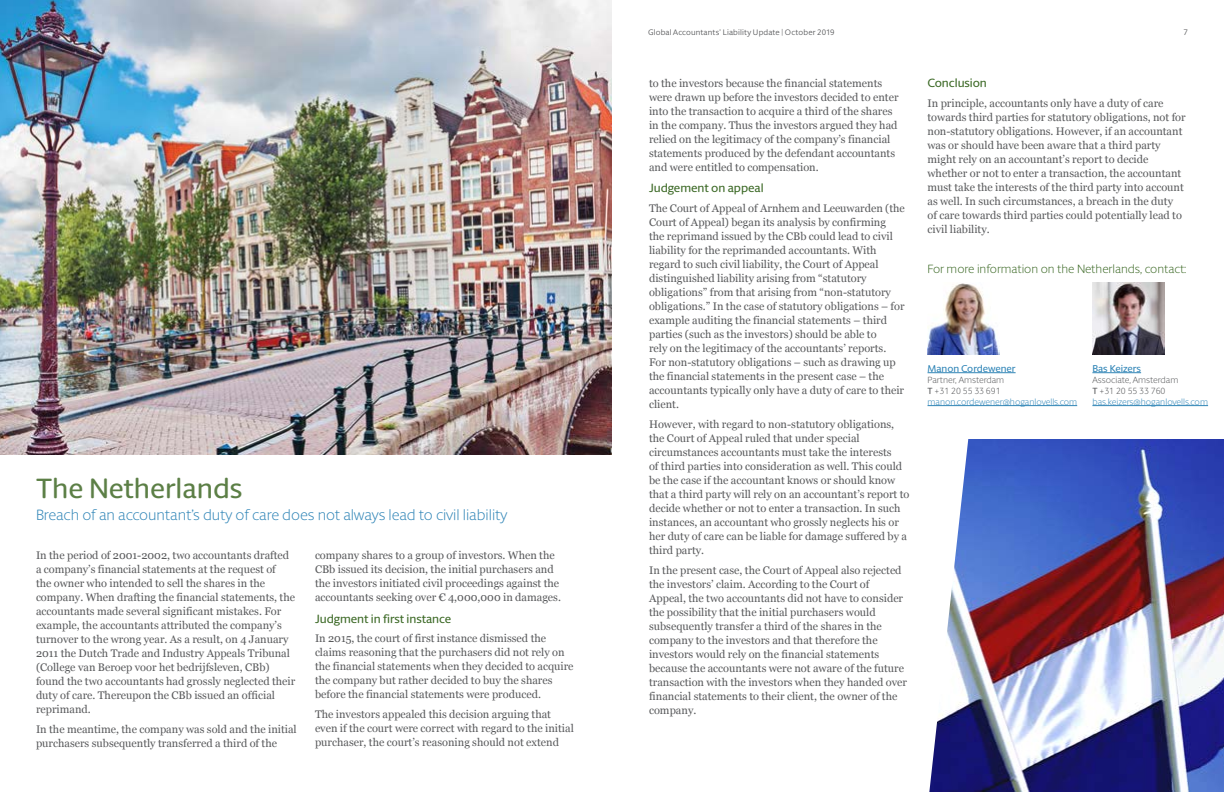
<style>
.page{position:relative;width:1224px;height:792px;background:#fff}
.page>*{position:absolute;margin:0;border:0;box-sizing:border-box;transform-origin:0 0}
.t1{font:500 28px "Berlingske Sans Round";color:#5c7f46}
.t2{font:300 15px "Berlingske Sans Round";color:#3085b7}
.t3{font:500 12px "Berlingske Sans Round";color:#3d6a27}
.t4{font:300 12px "Berlingske Sans Round";color:#3d6a27}
.t5{font:11px/14px "Georgia";color:#58595b}
.t6{font:500 10px "Berlingske Sans Round";letter-spacing:-.005em;color:#3085b7}
.t7{font:300 9px/11px "Berlingske Sans Round";color:#3085b7}
.t8{font:300 9px/11px "Berlingske Sans Round";color:#58595b}
.t9{font:8px "Berlingske Sans Round";letter-spacing:.02em;color:#58595b}
.s1{color:#58595b}
.s2{font-weight:500;color:#58595b}
.s3{font-weight:500}
.s4{color:#3085b7}
</style>
<div class="page">
<img style="left:971px;top:439px;width:253px;height:353px">
<svg style="left:929px;top:439px;width:42px;height:353px"></svg>
<img style="left:0;top:0;width:612px;height:454px">
<img style="left:928px;top:283px;width:71px;height:71px">
<hr style="left:928px;top:372px;width:88px;height:1px;background:#3085b7">
<hr style="left:928px;top:405px;width:149px;height:1px;background:#3085b7">
<img style="left:1093px;top:283px;width:72px;height:71px">
<hr style="left:1092px;top:372px;width:49px;height:1px;background:#3085b7">
<hr style="left:1092px;top:405px;width:116px;height:1px;background:#3085b7">
<h1 class="t1" style="left:36px;top:469px;width:208px">The Netherlands</h1>
<h2 class="t2" style="left:36px;top:505px;width:473px">Breach of an accountant’s duty of care does not always lead to civil liability</h2>
<p class="t5" style="left:36px;top:548px;width:261px">In the period of 2001-2002, two accountants drafted a company’s financial statements at the request of<br>the owner who intended to sell the shares in the company. When drafting the financial statements, the accountants made several significant mistakes. For example, the accountants attributed the company’s turnover to the wrong year. As a result, on 4 January 2011 the Dutch Trade and Industry Appeals Tribunal (College van Beroep voor het bedrijfsleven, CBb) found the two accountants had grossly neglected their duty of care. Thereupon the CBb issued an official reprimand.</p>
<p class="t5" style="left:36px;top:722px;width:262px">In the meantime, the company was sold and the initial purchasers subsequently transferred a third of the</p>
<p class="t5" style="left:315px;top:548px;width:247px">company shares to a group of investors. When the CBb issued its decision, the initial purchasers and the investors initiated civil proceedings against the accountants seeking over € 4,000,000 in damages.</p>
<p class="t3" style="left:315px;top:610px;width:138px">Judgment in first instance</p>
<p class="t5" style="left:315px;top:631px;width:260px">In 2015, the court of first instance dismissed the claims reasoning that the purchasers did not rely on the financial statements when they decided to acquire the company but rather decided to buy the shares before the financial statements were produced.</p>
<p class="t5" style="left:315px;top:707px;width:260px">The investors appealed this decision arguing that even if the court were correct with regard to the initial purchaser, the court’s reasoning should not extend</p>
<p class="t9" style="left:648px;top:26px;width:188px">Global Accountants’ Liability Update | October 2019</p>
<p class="t9" style="left:1184px;top:26px;width:6px">7</p>
<p class="t5" style="left:649px;top:76px;width:251px">to the investors because the financial statements were drawn up before the investors decided to enter into the transaction to acquire a third of the shares in the company. Thus the investors argued they had relied on the legitimacy of the company’s financial statements produced by the defendant accountants and were entitled to compensation.</p>
<p class="t3" style="left:649px;top:180px;width:116px">Judgement on appeal</p>
<p class="t5" style="left:649px;top:201px;width:257px">The Court of Appeal of Arnhem and Leeuwarden (the Court of Appeal) began its analysis by confirming<br>the reprimand issued by the CBb could lead to civil liability for the reprimanded accountants. With regard to such civil liability, the Court of Appeal distinguished liability arising from “statutory obligations” from that arising from “non-statutory obligations.” In the case of statutory obligations – for example auditing the financial statements – third parties (such as the investors) should be able to<br>rely on the legitimacy of the accountants’ reports.<br>For non-statutory obligations – such as drawing up the financial statements in the present case – the accountants typically only have a duty of care to their client.</p>
<p class="t5" style="left:649px;top:417px;width:262px">However, with regard to non-statutory obligations, the Court of Appeal ruled that under special circumstances accountants must take the interests<br>of third parties into consideration as well. This could be the case if the accountant knows or should know that a third party will rely on an accountant’s report to decide whether or not to enter a transaction. In such instances, an accountant who grossly neglects his or her duty of care can be liable for damage suffered by a third party.</p>
<p class="t5" style="left:649px;top:562px;width:259px">In the present case, the Court of Appeal also rejected the investors’ claim. According to the Court of Appeal, the two accountants did not have to consider the possibility that the initial purchasers would subsequently transfer a third of the shares in the company to the investors and that therefore the investors would rely on the financial statements because the accountants were not aware of the future transaction with the investors when they handed over financial statements to their client, the owner of the company.</p>
<p class="t3" style="left:928px;top:75px;width:61px">Conclusion</p>
<p class="t5" style="left:928px;top:96px;width:260px">In principle, accountants only have a duty of care towards third parties for statutory obligations, not for non-statutory obligations. However, if an accountant was or should have been aware that a third party might rely on an accountant’s report to decide whether or not to enter a transaction, the accountant must take the interests of the third party into account as well. In such circumstances, a breach in the duty<br>of care towards third parties could potentially lead to civil liability.</p>
<p class="t4" style="left:928px;top:261px;width:260px">For more information on the Netherlands, contact:</p>
<p class="t6" style="left:928px;top:361px;width:90px">Manon Cordewener</p>
<p class="t7" style="left:928px;top:374px;width:151px"><span class="s1">Partner, Amsterdam<br></span><span class="s2">T</span> <span class="s1">+31 20 55 33 691 </span>manon.cordewener@hoganlovells.com</p>
<p class="t6" style="left:1092px;top:361px;width:50px">Bas Keizers</p>
<p class="t8" style="left:1092px;top:374px;width:117px">Associate, Amsterdam<br><span class="s3">T</span> +31 20 55 33 760 <span class="s4">bas.keizers@hoganlovells.com</span></p>
</div>
